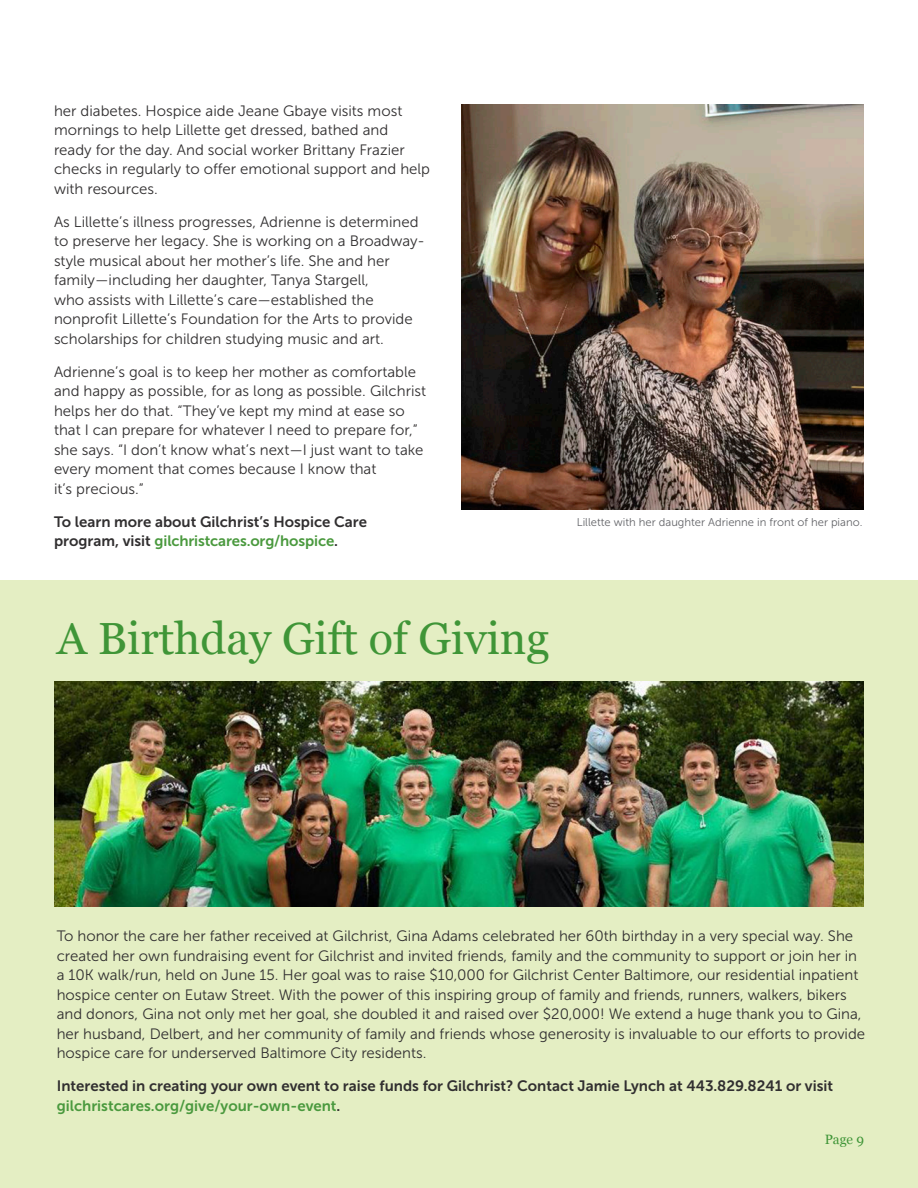
<style>
.page{position:relative;width:918px;height:1188px;background:#fff}
.page>*{position:absolute;margin:0;border:0;box-sizing:border-box;transform-origin:0 0}
.Article-Header{font:45px "Georgia";color:#3f9537}
.Article-Text{font:15px/19.5px "Museo Sans 300";color:#312f30}
.Article-Text-2{font:15px/19.5px "Museo Sans 700";color:#312f30}
.Article-End-Link{font:15px/19.5px "Museo Sans 700";color:#312f30}
.MASTER-Page_-Right{font:13.5px "Georgia";color:#3f9537}
.Image-Caption{font:11.25px "Museo Sans 300";color:#646569}
.s1{color:#4a993e}
</style>
<div class="page">
<div style="left:0;top:580px;width:918px;height:608px;background:#e4eec3"></div>
<img style="left:54px;top:682px;width:810px;height:225px">
<img style="left:462px;top:104px;width:402px;height:406px">
<p class="Article-Text" style="left:54px;top:101px;width:378px">her diabetes. Hospice aide Jeane Gbaye visits most mornings to help Lillette get dressed, bathed and<br>ready for the day. And social worker Brittany Frazier checks in regularly to offer emotional support and help with resources.</p>
<p class="Article-Text" style="left:54px;top:212px;width:373px">As Lillette’s illness progresses, Adrienne is determined to preserve her legacy. She is working on a Broadway&shy;style musical about her mother’s life. She and her family—including her daughter, Tanya Stargell,<br>who assists with Lillette’s care—established the nonprofit Lillette’s Foundation for the Arts to provide scholarships for children studying music and art.</p>
<p class="Article-Text" style="left:54px;top:362px;width:374px">Adrienne’s goal is to keep her mother as comfortable and happy as possible, for as long as possible. Gilchrist helps her do that. “They’ve kept my mind at ease so that I can prepare for whatever I need to prepare for,” she says. “I don’t know what’s next—I just want to take every moment that comes because I know that<br>it’s precious.”</p>
<p class="Article-End-Link" style="left:54px;top:512px;width:315px">To learn more about Gilchrist’s Hospice Care program, visit <span class="s1">gilchristcares.org/hospice</span>.</p>
<p class="Image-Caption" style="left:577px;top:516px;width:287px">Lillette with her daughter Adrienne in front of her piano.</p>
<p class="Article-Header" style="left:57px;top:611px;width:494px">A Birthday Gift of Giving</p>
<p class="Article-Text" style="left:57px;top:926px;width:810px">To honor the care her father received at Gilchrist, Gina Adams celebrated her 60th birthday in a very special way. She created her own fundraising event for Gilchrist and invited friends, family and the community to support or join her in a 10K walk/run, held on June 15. Her goal was to raise $10,000 for Gilchrist Center Baltimore, our residential inpatient hospice center on Eutaw Street. With the power of this inspiring group of family and friends, runners, walkers, bikers and donors, Gina not only met her goal, she doubled it and raised over $20,000! We extend a huge thank you to Gina, her husband, Delbert, and her community of family and friends whose generosity is invaluable to our efforts to provide hospice care for underserved Baltimore City residents.</p>
<p class="Article-Text-2" style="left:57px;top:1076px;width:778px">Interested in creating your own event to raise funds for Gilchrist? Contact Jamie Lynch at 443.829.8241 or visit <span class="s1">gilchristcares.org/give/your-own-event</span>.</p>
<p class="MASTER-Page_-Right" style="left:825px;top:1131px;width:41px">Page 9</p>
</div>
